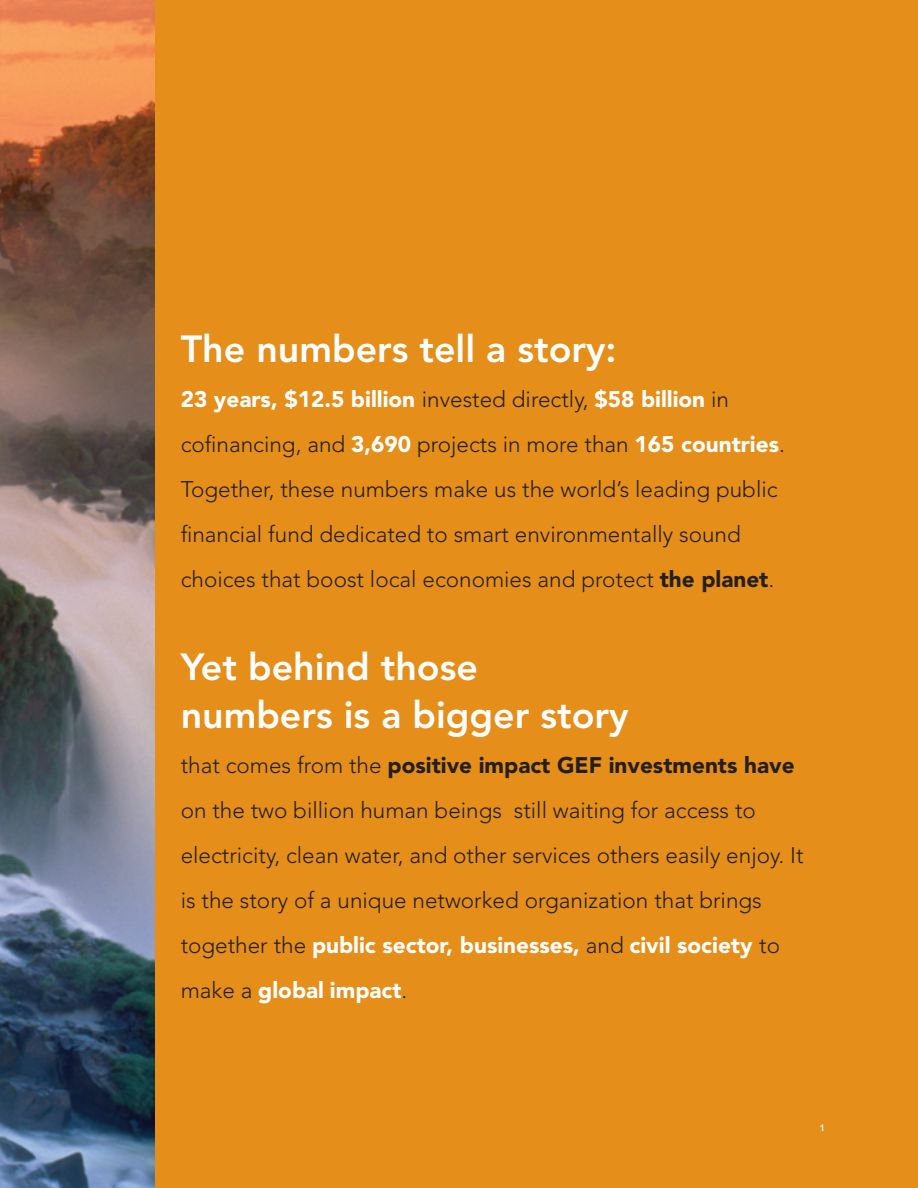
<style>
.page{position:relative;width:918px;height:1188px;background:#fff}
.page>*{position:absolute;margin:0;border:0;box-sizing:border-box;transform-origin:0 0}
.t1{font:800 37.5px/48px "Avenir";color:#fff}
.t2{font:300 22.5px/45px "Avenir";color:#231f20}
.t3{font:800 9px "Avenir";color:#fff}
.s1{font-weight:900;color:#fff}
.s2{font-weight:900}
</style>
<div class="page">
<img style="left:0;top:0;width:155px;height:1188px">
<div style="left:155px;top:0;width:763px;height:1188px;background:#e58e19"></div>
<h1 class="t1" style="left:181px;top:325px;width:438px">The numbers tell a story:</h1>
<p class="t2" style="left:181px;top:377px;width:606px"><span class="s1">23 years, $12.5 billion</span> invested directly, <span class="s1">$58 billion</span> in cofinancing, and <span class="s1">3,690</span> projects in more than <span class="s1">165 countries</span>.<br>Together, these numbers make us the world’s leading public financial fund dedicated to smart environmentally sound choices that boost local economies and protect <span class="s2">the planet</span>.</p>
<h1 class="t1" style="left:181px;top:643px;width:449px">Yet behind those numbers is a bigger story</h1>
<p class="t2" style="left:181px;top:743px;width:624px">that comes from the <span class="s2">positive impact GEF investments have </span>on the two billion human beings still waiting for access to electricity, clean water, and other services others easily enjoy. It is the story of a unique networked organization that brings together the <span class="s1">public sector, businesses,</span> and <span class="s1">civil society</span> to make a <span class="s1">global impact</span>.</p>
<p class="t3" style="left:820px;top:1123px;width:7px">1</p>
</div>
